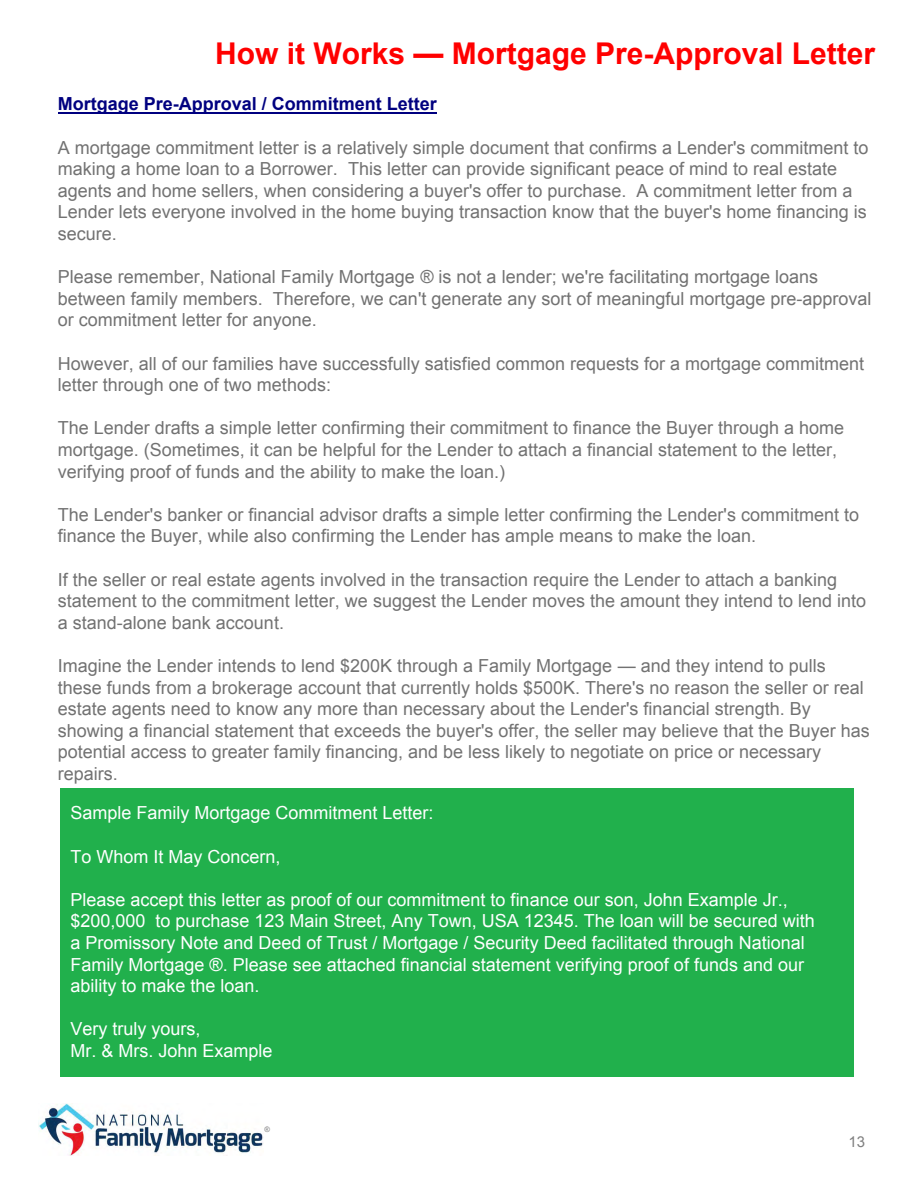
<style>
.page{position:relative;width:918px;height:1188px;background:#fff}
.page>*{position:absolute;margin:0;border:0;box-sizing:border-box;transform-origin:0 0}
.t1{font:700 30px "Arial";color:#f00}
.t2{font:18px/21.6px "Arial";color:#727272}
.t3{font:18px/21.6px "Arial";color:#fff}
.t4{font:700 18px "Arial";color:#000080}
.t5{font:15px "Arial";color:#808080}
.t6{font:7.5px "Arial";color:#808080}
</style>
<div class="page">
<hr style="left:58px;top:113px;width:378px;height:1px;background:#000080">
<img style="left:38px;top:1104px;width:225px;height:52px">
<div style="left:61px;top:788px;width:792px;height:288px;background:#21b04c"></div>
<h1 class="t1" style="left:215px;top:32px;width:661px">How it Works — Mortgage Pre-Approval Letter</h1>
<p class="t4" style="left:58px;top:91px;width:381px">Mortgage Pre-Approval / Commitment Letter</p>
<p class="t2" style="left:58px;top:136px;width:812px">A mortgage commitment letter is a relatively simple document that confirms a Lender's commitment to making a home loan to a Borrower. This letter can provide significant peace of mind to real estate agents and home sellers, when considering a buyer's offer to purchase. A commitment letter from a Lender lets everyone involved in the home buying transaction know that the buyer's home financing is secure.</p>
<p class="t2" style="left:58px;top:266px;width:815px">Please remember, National Family Mortgage ® is not a lender; we're facilitating mortgage loans between family members. Therefore, we can't generate any sort of meaningful mortgage pre-approval or commitment letter for anyone.</p>
<p class="t2" style="left:58px;top:352px;width:808px">However, all of our families have successfully satisfied common requests for a mortgage commitment letter through one of two methods:</p>
<p class="t2" style="left:58px;top:417px;width:788px">The Lender drafts a simple letter confirming their commitment to finance the Buyer through a home mortgage. (Sometimes, it can be helpful for the Lender to attach a financial statement to the letter, verifying proof of funds and the ability to make the loan.)</p>
<p class="t2" style="left:58px;top:503px;width:803px">The Lender's banker or financial advisor drafts a simple letter confirming the Lender's commitment to finance the Buyer, while also confirming the Lender has ample means to make the loan.</p>
<p class="t2" style="left:58px;top:568px;width:810px">If the seller or real estate agents involved in the transaction require the Lender to attach a banking statement to the commitment letter, we suggest the Lender moves the amount they intend to lend into a stand-alone bank account.</p>
<p class="t2" style="left:58px;top:655px;width:813px">Imagine the Lender intends to lend $200K through a Family Mortgage — and they intend to pulls these funds from a brokerage account that currently holds $500K. There's no reason the seller or real estate agents need to know any more than necessary about the Lender's financial strength. By showing a financial statement that exceeds the buyer's offer, the seller may believe that the Buyer has potential access to greater family financing, and be less likely to negotiate on price or necessary repairs.</p>
<p class="t3" style="left:70px;top:802px;width:365px">Sample Family Mortgage Commitment Letter:</p>
<p class="t3" style="left:70px;top:845px;width:212px">To Whom It May Concern,</p>
<p class="t3" style="left:70px;top:889px;width:746px">Please accept this letter as proof of our commitment to finance our son, John Example Jr., $200,000 to purchase 123 Main Street, Any Town, USA 12345. The loan will be secured with a Promissory Note and Deed of Trust / Mortgage / Security Deed facilitated through National Family Mortgage ®. Please see attached financial statement verifying proof of funds and our ability to make the loan.</p>
<p class="t3" style="left:70px;top:1018px;width:204px">Very truly yours,<br>Mr. &amp; Mrs. John Example</p>
<p class="t6" style="left:265px;top:1124px;width:7px">®</p>
<p class="t5" style="left:849px;top:1131px;width:18px">13</p>
</div>
